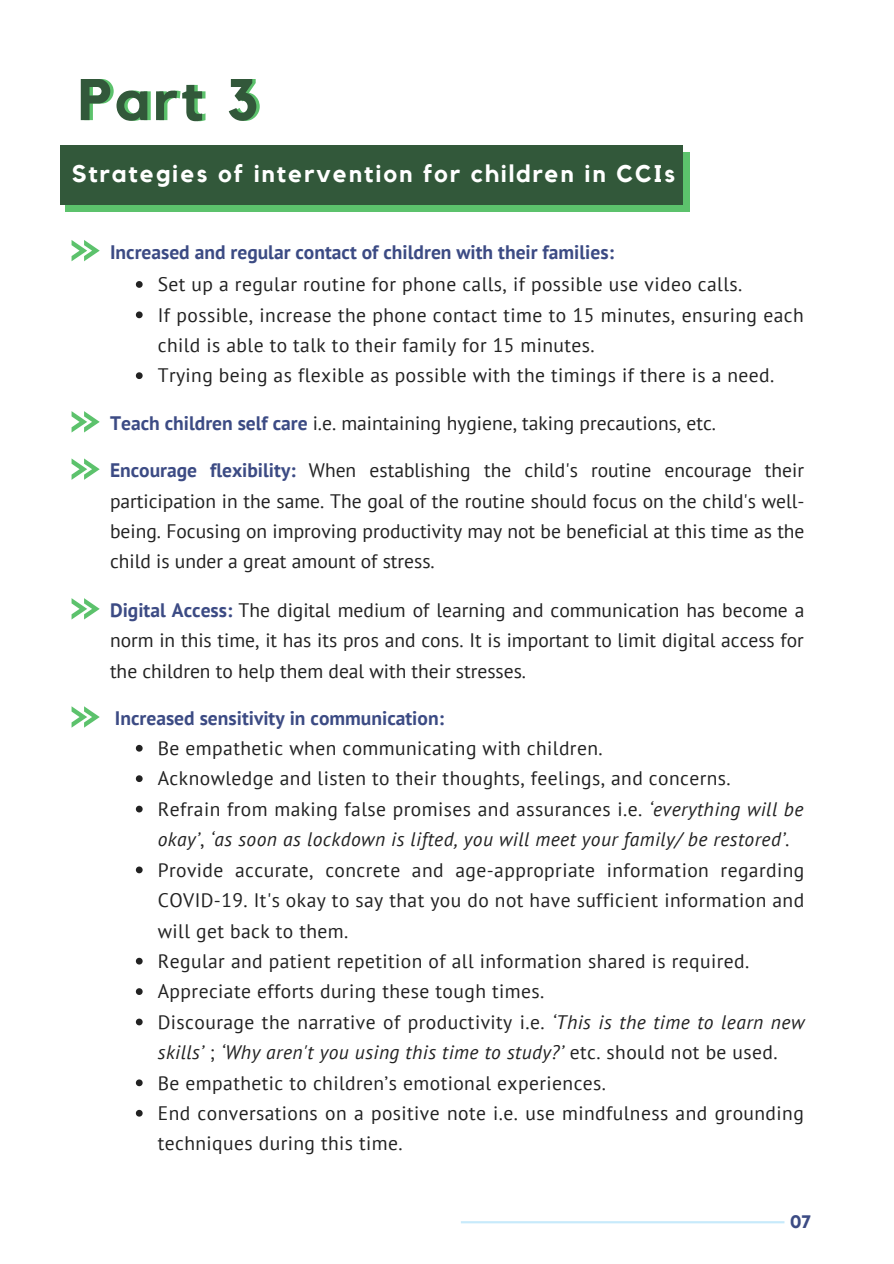
<style>
.page{position:relative;width:894px;height:1264px;background:#fff}
.page>*{position:absolute;margin:0;border:0;box-sizing:border-box;transform-origin:0 0}
.t1{font:700 57.9px "Kollektif";color:#32583a}
.t2{font:700 24px "Kollektif";letter-spacing:.085em;color:#fff}
.t3{font:19.5px/30.5px "PT Sans";letter-spacing:.02em;color:#222}
.t4{font:700 19.5px "PT Sans";color:#3c4b84}
.t5{font:19.5px "PT Sans";color:#222}
.t6{font:700 18px "Kollektif";color:#3c4b84}
.s1{font-weight:700;color:#3c4b84}
.s2{font-style:italic}
</style>
<div class="page">
<svg style="left:461px;top:1221px;width:323px;height:2px"></svg>
<svg style="left:72px;top:240px;width:28px;height:21px"></svg>
<svg style="left:136px;top:281px;width:7px;height:7px"></svg>
<svg style="left:136px;top:311px;width:7px;height:7px"></svg>
<svg style="left:136px;top:372px;width:7px;height:7px"></svg>
<svg style="left:72px;top:411px;width:28px;height:21px"></svg>
<svg style="left:72px;top:458px;width:28px;height:22px"></svg>
<svg style="left:72px;top:598px;width:28px;height:21px"></svg>
<svg style="left:72px;top:706px;width:28px;height:21px"></svg>
<svg style="left:136px;top:745px;width:7px;height:6px"></svg>
<svg style="left:136px;top:775px;width:7px;height:7px"></svg>
<svg style="left:136px;top:805px;width:7px;height:7px"></svg>
<svg style="left:136px;top:866px;width:7px;height:7px"></svg>
<svg style="left:136px;top:957px;width:7px;height:7px"></svg>
<svg style="left:136px;top:988px;width:7px;height:6px"></svg>
<svg style="left:136px;top:1018px;width:7px;height:7px"></svg>
<svg style="left:136px;top:1079px;width:7px;height:7px"></svg>
<svg style="left:136px;top:1109px;width:7px;height:7px"></svg>
<div style="left:65px;top:152px;width:624px;height:59px;background:#5cc26c"></div>
<div style="left:60px;top:145px;width:622px;height:60px;background:#32583a"></div>
<h1 class="t1" style="left:78px;top:73px;width:182px">Part 3</h1>
<p class="t2" style="left:72px;top:163px;width:604px">Strategies of intervention for children in CCIs</p>
<p class="t4" style="left:110px;top:239px;width:505px">Increased and regular contact of children with their families:</p>
<p class="t3" style="left:158px;top:269px;width:647px">Set up a regular routine for phone calls, if possible use video calls.<br>If possible, increase the phone contact time to 15 minutes, ensuring each child is able to talk to their family for 15 minutes.<br>Trying being as flexible as possible with the timings if there is a need.</p>
<p class="t5" style="left:110px;top:410px;width:607px"><span class="s1">Teach children self care</span> i.e. maintaining hygiene, taking precautions, etc.</p>
<p class="t3" style="left:110px;top:454px;width:695px;text-align:justify"><span class="s1">Encourage flexibility:</span> When establishing the child's routine encourage their participation in the same. The goal of the routine should focus on the child's well&shy;being. Focusing on improving productivity may not be beneficial at this time as the child is under a great amount of stress.</p>
<p class="t3" style="left:110px;top:594px;width:695px;text-align:justify"><span class="s1">Digital Access:</span> The digital medium of learning and communication has become a norm in this time, it has its pros and cons. It is important to limit digital access for the children to help them deal with their stresses.</p>
<p class="t4" style="left:115px;top:705px;width:330px">Increased sensitivity in communication:</p>
<p class="t3" style="left:158px;top:732px;width:648px">Be empathetic when communicating with children.<br>Acknowledge and listen to their thoughts, feelings, and concerns.<br>Refrain from making false promises and assurances i.e. <span class="s2">‘everything will be okay’</span>, <span class="s2">‘as soon as lockdown is lifted, you will meet your family/ be restored’.<br></span>Provide accurate, concrete and age-appropriate information regarding COVID-19. It's okay to say that you do not have sufficient information and will get back to them.<br>Regular and patient repetition of all information shared is required.<br>Appreciate efforts during these tough times.<br>Discourage the narrative of productivity i.e. <span class="s2">‘This is the time to learn new skills’</span> ; <span class="s2">‘Why aren't you using this time to study?’</span> etc. should not be used.<br>Be empathetic to children’s emotional experiences.<br>End conversations on a positive note i.e. use mindfulness and grounding techniques during this time.</p>
<p class="t6" style="left:790px;top:1213px;width:22px">07</p>
</div>
